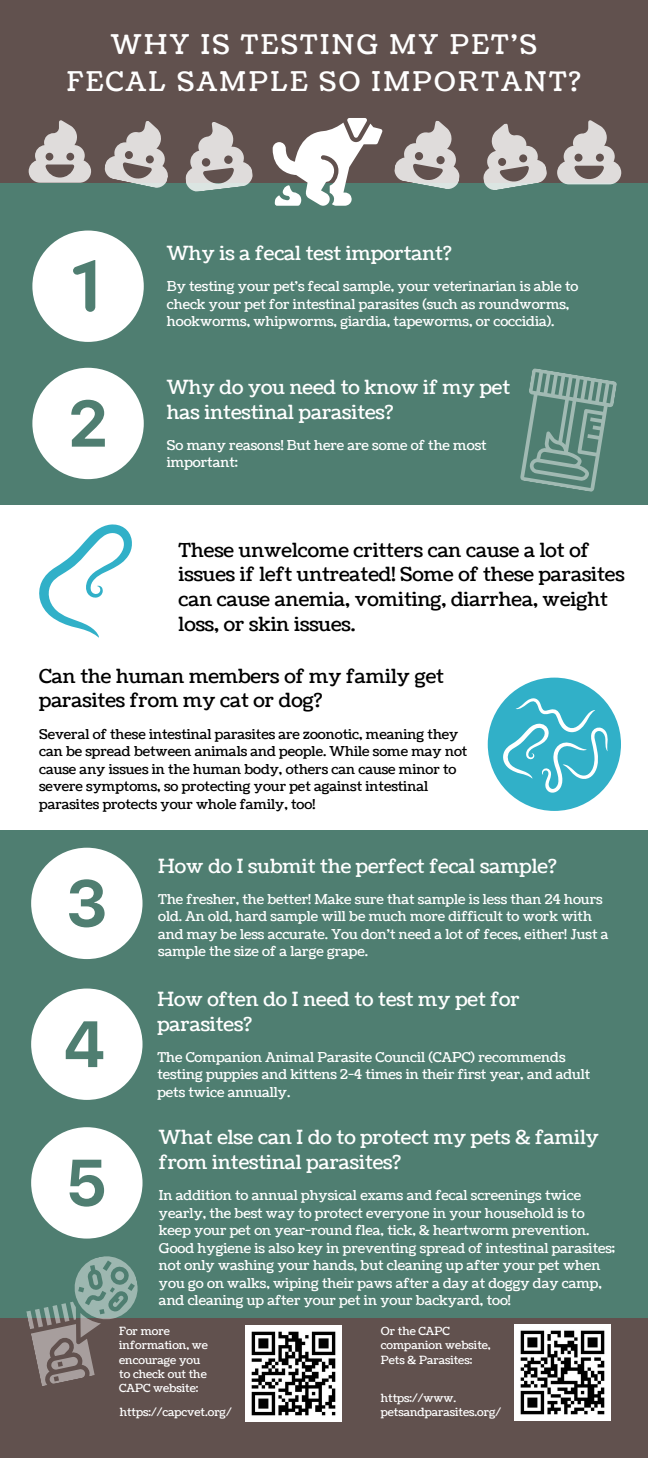
<style>
.page{position:relative;width:648px;height:1458px;background:#4f7e71}
.page>*{position:absolute;margin:0;border:0;box-sizing:border-box;transform-origin:0 0}
.t1{font:27px/37.1px "Coustard";letter-spacing:.09em;color:#fff;text-align:center}
.t2{font:19.35px/24.8px "Coustard";color:#fff}
.t3{font:19.35px/24.8px "Coustard";color:#000}
.t4{font:13.5px/17.6px "Coustard";color:#fff}
.t5{font:13.5px/17.6px "Coustard";color:#000}
.t6{font:11.25px/14px "Coustard";color:#fff}
</style>
<div class="page">
<div style="left:0;top:0;width:648px;height:183px;background:#61514e"></div>
<div style="left:0;top:506px;width:648px;height:324px;background:#fff"></div>
<div style="left:0;top:1318px;width:648px;height:140px;background:#61514e"></div>
<svg style="left:29px;top:120px;width:62px;height:63px"></svg>
<svg style="left:104px;top:121px;width:149px;height:71px"></svg>
<svg style="left:394px;top:121px;width:66px;height:68px"></svg>
<svg style="left:483px;top:123px;width:64px;height:67px"></svg>
<svg style="left:557px;top:120px;width:64px;height:64px"></svg>
<svg style="left:273px;top:118px;width:109px;height:88px"></svg>
<svg style="left:32px;top:231px;width:112px;height:111px"></svg>
<svg style="left:32px;top:368px;width:112px;height:111px"></svg>
<svg style="left:31px;top:848px;width:112px;height:111px"></svg>
<svg style="left:31px;top:989px;width:112px;height:111px"></svg>
<svg style="left:39px;top:524px;width:93px;height:114px"></svg>
<svg style="left:26px;top:1256px;width:112px;height:130px"></svg>
<svg style="left:520px;top:368px;width:97px;height:124px"></svg>
<svg style="left:488px;top:678px;width:133px;height:133px"></svg>
<svg style="left:31px;top:1127px;width:112px;height:112px"></svg>
<img style="left:245px;top:1326px;width:96px;height:96px">
<img style="left:515px;top:1324px;width:96px;height:97px">
<p class="t1" style="left:67px;top:27px;width:515px">WHY IS TESTING MY PET'S<br>FECAL SAMPLE SO IMPORTANT?</p>
<p class="t2" style="left:167px;top:242px;width:286px">Why is a fecal test important?</p>
<p class="t4" style="left:167px;top:278px;width:413px">By testing your pet's fecal sample, your veterinarian is able to check your pet for intestinal parasites (such as roundworms, hookworms, whipworms, giardia, tapeworms, or coccidia).</p>
<p class="t2" style="left:167px;top:375px;width:345px">Why do you need to know if my pet has intestinal parasites?</p>
<p class="t4" style="left:167px;top:437px;width:321px">So many reasons! But here are some of the most important:</p>
<p class="t3" style="left:179px;top:538px;width:448px">These unwelcome critters can cause a lot of issues if left untreated! Some of these parasites can cause anemia, vomiting, diarrhea, weight loss, or skin issues.</p>
<p class="t3" style="left:39px;top:664px;width:406px">Can the human members of my family get parasites from my cat or dog?</p>
<p class="t5" style="left:39px;top:726px;width:430px">Several of these intestinal parasites are zoonotic, meaning they can be spread between animals and people. While some may not cause any issues in the human body, others can cause minor to severe symptoms, so protecting your pet against intestinal parasites protects your whole family, too!</p>
<p class="t2" style="left:158px;top:854px;width:400px">How do I submit the perfect fecal sample?</p>
<p class="t4" style="left:158px;top:891px;width:452px">The fresher, the better! Make sure that sample is less than 24 hours old. An old, hard sample will be much more difficult to work with and may be less accurate. You don't need a lot of feces, either! Just a sample the size of a large grape.</p>
<p class="t2" style="left:157px;top:987px;width:364px">How often do I need to test my pet for parasites?</p>
<p class="t4" style="left:157px;top:1049px;width:435px">The Companion Animal Parasite Council (CAPC) recommends testing puppies and kittens 2-4 times in their first year, and adult pets twice annually.</p>
<p class="t2" style="left:159px;top:1126px;width:441px">What else can I do to protect my pets &amp; family from intestinal parasites?</p>
<p class="t4" style="left:159px;top:1187px;width:458px">In addition to annual physical exams and fecal screenings twice yearly, the best way to protect everyone in your household is to keep your pet on year-round flea, tick, &amp; heartworm prevention.<br>Good hygiene is also key in preventing spread of intestinal parasites; not only washing your hands, but cleaning up after your pet when you go on walks, wiping their paws after a day at doggy day camp, and cleaning up after your pet in your backyard, too!</p>
<p class="t6" style="left:381px;top:1325px;width:111px">Or the CAPC companion website,<br>Pets &amp; Parasites:</p>
<p class="t6" style="left:381px;top:1391px;width:77px">https://www.</p>
<p class="t6" style="left:381px;top:1405px;width:122px">petsandparasites.org/</p>
<p class="t6" style="left:119px;top:1325px;width:90px">For more information, we encourage you to check out the<br>CAPC website:</p>
<p class="t6" style="left:120px;top:1406px;width:113px">https://capcvet.org/</p>
</div>
